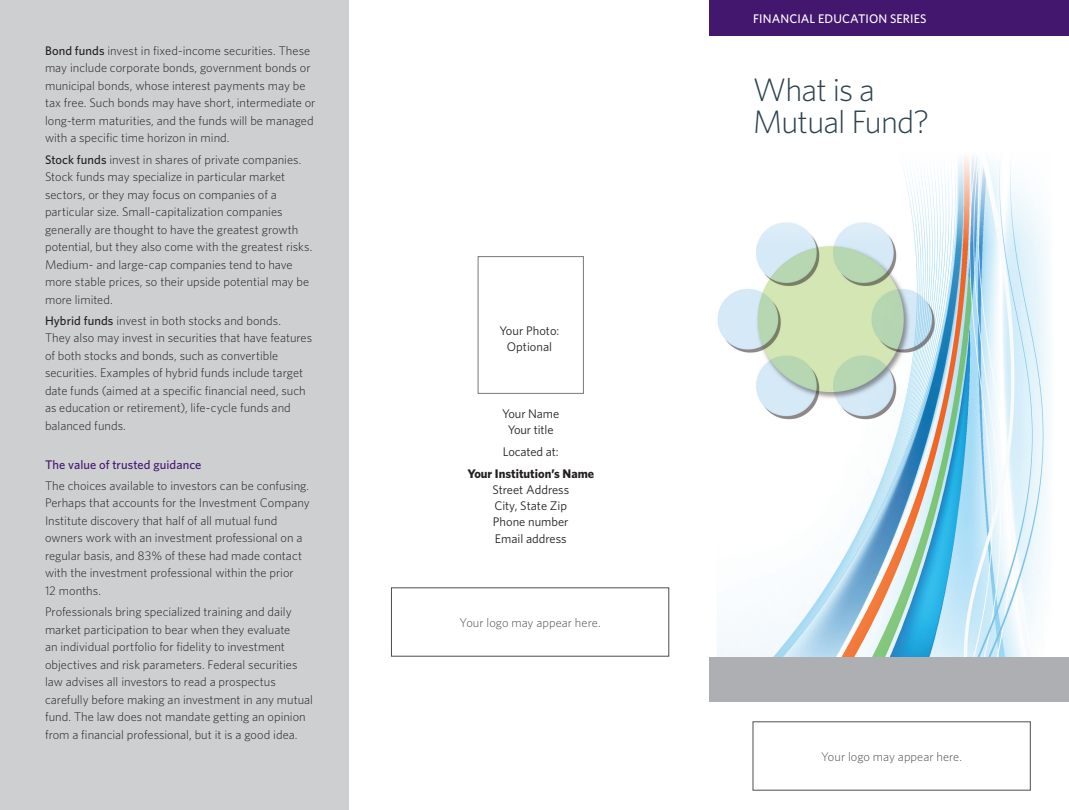
<style>
.page{position:relative;width:1069px;height:810px;background:#fff}
.page>*{position:absolute;margin:0;border:0;box-sizing:border-box;transform-origin:0 0}
.t1{font:300 32.5px/32.5px "Whitney";letter-spacing:-.025em;color:#2d424d}
.C_Body_Copy{font:300 12.5px/17.5px "Whitney";color:#231f20}
.Cetera_Letter_addres{font:12.5px/16.2px "Whitney";color:#231f20;text-align:center}
.Cetera_Letter_text{font:12.5px/16.2px "Whitney";letter-spacing:-.01em;color:#231f20;text-align:center}
.C_subhead{font:500 12.5px "Whitney";letter-spacing:.005em;color:#43176e}
.t2{font:500 12.5px "Whitney";letter-spacing:.01em;color:#fff}
.Cetera_Letter_Bank_n{font:700 12.5px "Whitney";color:#231f20}
.s1{font-weight:500}
</style>
<div class="page">
<div style="left:0;top:0;width:349px;height:810px;background:#cecfd1"></div>
<div style="left:709px;top:657px;width:360px;height:45px;background:#aeafb3"></div>
<div style="left:709px;top:0;width:360px;height:36px;background:#43176e"></div>
<img style="left:717px;top:156px;width:332px;height:501px">
<div style="left:478px;top:256px;width:106px;height:138px;border:1px solid #57585a"></div>
<p class="C_Body_Copy" style="left:45px;top:42px;width:272px"><span class="s1">Bond funds</span> invest in fixed-income securities. These may include corporate bonds, government bonds or municipal bonds, whose interest payments may be tax free. Such bonds may have short, intermediate or long-term maturities, and the funds will be managed with a specific time horizon in mind.</p>
<p class="C_Body_Copy" style="left:45px;top:150px;width:269px"><span class="s1">Stock funds</span> invest in shares of private companies.<br>Stock funds may specialize in particular market sectors, or they may focus on companies of a particular size. Small-capitalization companies generally are thought to have the greatest growth potential, but they also come with the greatest risks.<br>Medium- and large-cap companies tend to have more stable prices, so their upside potential may be more limited.</p>
<p class="C_Body_Copy" style="left:45px;top:312px;width:269px"><span class="s1">Hybrid funds</span> invest in both stocks and bonds.<br>They also may invest in securities that have features of both stocks and bonds, such as convertible securities. Examples of hybrid funds include target date funds (aimed at a specific financial need, such as education or retirement), life-cycle funds and balanced funds.</p>
<p class="C_subhead" style="left:45px;top:457px;width:158px">The value of trusted guidance</p>
<p class="C_Body_Copy" style="left:45px;top:477px;width:266px">The choices available to investors can be confusing.<br>Perhaps that accounts for the Investment Company Institute discovery that half of all mutual fund owners work with an investment professional on a regular basis, and 83% of these had made contact with the investment professional within the prior<br>12 months.</p>
<p class="C_Body_Copy" style="left:45px;top:603px;width:270px">Professionals bring specialized training and daily market participation to bear when they evaluate<br>an individual portfolio for fidelity to investment objectives and risk parameters. Federal securities law advises all investors to read a prospectus carefully before making an investment in any mutual fund. The law does not mandate getting an opinion from a financial professional, but it is a good idea.</p>
<p class="Cetera_Letter_addres" style="left:499px;top:322px;width:61px">Your Photo:<br>Optional</p>
<p class="Cetera_Letter_text" style="left:502px;top:405px;width:58px">Your Name<br>Your title</p>
<p class="Cetera_Letter_text" style="left:503px;top:443px;width:57px">Located at:</p>
<p class="Cetera_Letter_Bank_n" style="left:467px;top:466px;width:128px">Your Institution’s Name</p>
<p class="Cetera_Letter_addres" style="left:492px;top:481px;width:78px">Street Address</p>
<p class="Cetera_Letter_addres" style="left:494px;top:497px;width:74px">City, State Zip</p>
<p class="Cetera_Letter_addres" style="left:493px;top:514px;width:77px">Phone number</p>
<p class="Cetera_Letter_addres" style="left:495px;top:530px;width:73px">Email address</p>
<p class="C_Body_Copy" style="left:459px;top:614px;width:143px">Your logo may appear here.</p>
<p class="t2" style="left:753px;top:11px;width:175px">FINANCIAL EDUCATION SERIES</p>
<h1 class="t1" style="left:752px;top:73px;width:178px">What is a<br>Mutual Fund?</h1>
<p class="C_Body_Copy" style="left:821px;top:748px;width:143px">Your logo may appear here.</p>
</div>
